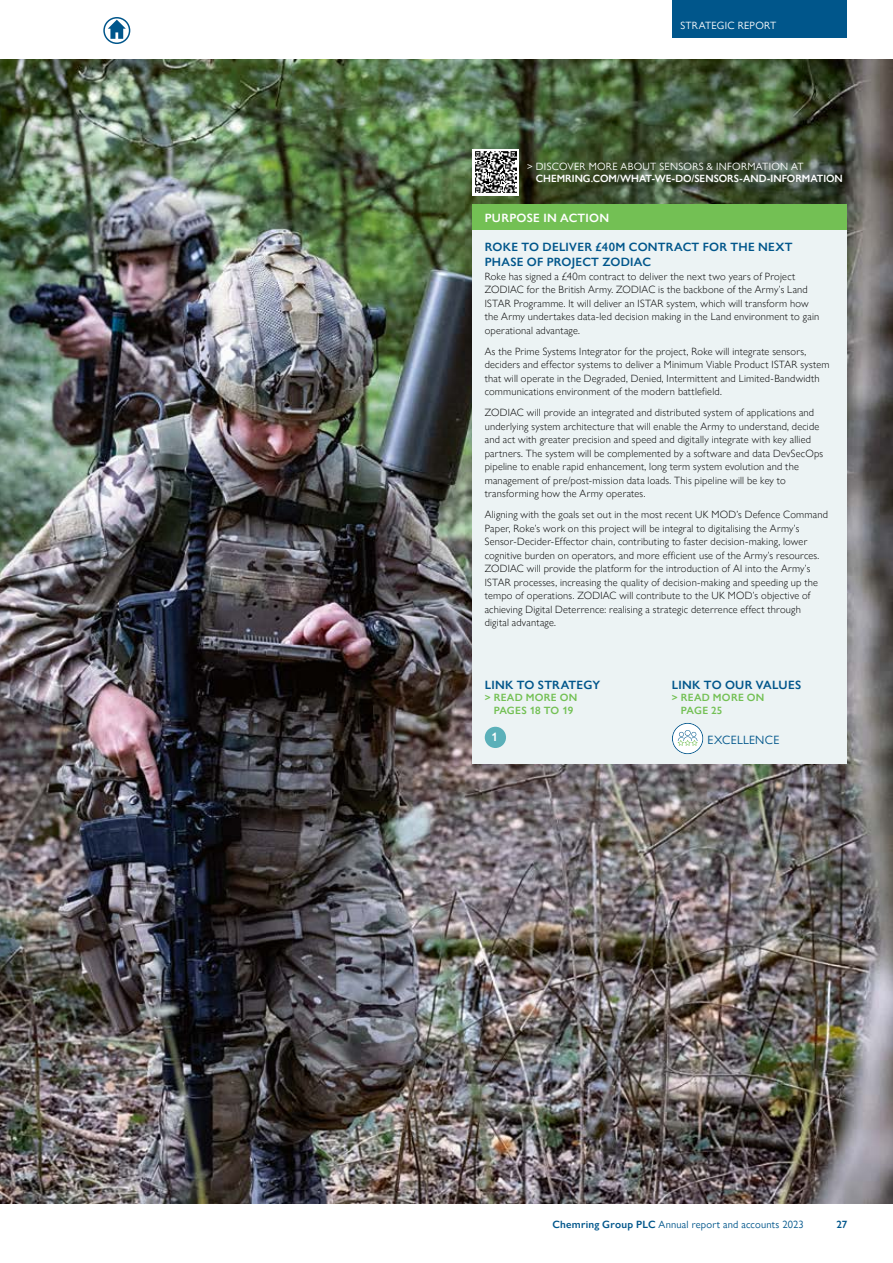
<style>
.page{position:relative;width:893px;height:1263px;background:#fff}
.page>*{position:absolute;margin:0;border:0;box-sizing:border-box;transform-origin:0 0}
.Subhead_1{font:600 12px/15px "Gill Sans Nova";letter-spacing:.02em;color:#00568b}
.Subhead_1-2{font:600 12px "Gill Sans Nova";letter-spacing:.02em;color:#fff}
.Subhead_2{font:12px "Gill Sans Nova";letter-spacing:.02em;color:#00568b}
.Body_text_7pt{font:300 10.5px/13.5px "Gill Sans Nova";letter-spacing:.02em;color:#000}
.Page_Driver{font:600 10.5px/12.8px "Gill Sans Nova";color:#fff}
.t1{font:10.5px "Gill Sans Nova";letter-spacing:.02em;color:#00568b}
.Page_Driver-2{font:600 10.5px/12.8px "Gill Sans Nova";letter-spacing:.025em;color:#73c054;text-align:center}
.t2{font:10.5px "Gill Sans Nova";letter-spacing:.025em;color:#fff}
.t3{font:600 10.5px "Gill Sans Nova";color:#00568b}
.s1{font-weight:400}
.s2{font-weight:600}
</style>
<div class="page">
<img style="left:0;top:60px;width:893px;height:1143px">
<div style="left:472px;top:205px;width:374px;height:25px;background:#73c054"></div>
<div style="left:472px;top:230px;width:374px;height:533px;background:#ecf3f4"></div>
<div style="left:472px;top:149px;width:47px;height:47px;background:#fff"></div>
<img style="left:475px;top:151px;width:42px;height:42px">
<svg style="left:672px;top:723px;width:31px;height:31px"></svg>
<div style="left:485px;top:727px;width:21px;height:21px;background:#5bb0b9;border-radius:50%"></div>
<div style="left:672px;top:0;width:174px;height:38px;background:#00568b"></div>
<svg style="left:104px;top:18px;width:26px;height:25px"></svg>
<svg style="left:108px;top:20px;width:18px;height:19px"></svg>
<div style="left:103px;top:17px;width:27px;height:27px;border:2px solid #00568b;border-radius:50%"></div>
<p class="t2" style="left:680px;top:19px;width:97px">STRATEGIC REPORT</p>
<p class="Page_Driver" style="left:536px;top:160px;width:309px;text-indent:-9px"><span class="s1">&gt; DISCOVER MORE ABOUT SENSORS &amp; INFORMATION AT<br></span>CHEMRING.COM/WHAT-WE-DO/SENSORS-AND-INFORMATION</p>
<p class="Subhead_1-2" style="left:485px;top:210px;width:126px">PURPOSE IN ACTION</p>
<p class="Subhead_1" style="left:485px;top:239px;width:309px">ROKE TO DELIVER £40M CONTRACT FOR THE NEXT<br>PHASE OF PROJECT ZODIAC</p>
<p class="Body_text_7pt" style="left:485px;top:269px;width:336px">Roke has signed a £40m contract to deliver the next two years of Project ZODIAC for the British Army. ZODIAC is the backbone of the Army’s Land ISTAR Programme. It will deliver an ISTAR system, which will transform how the Army undertakes data-led decision making in the Land environment to gain operational advantage.</p>
<p class="Body_text_7pt" style="left:485px;top:344px;width:346px">As the Prime Systems Integrator for the project, Roke will integrate sensors, deciders and effector systems to deliver a Minimum Viable Product ISTAR system that will operate in the Degraded, Denied, Intermittent and Limited‑Bandwidth communications environment of the modern battlefield.</p>
<p class="Body_text_7pt" style="left:485px;top:406px;width:340px">ZODIAC will provide an integrated and distributed system of applications and underlying system architecture that will enable the Army to understand, decide and act with greater precision and speed and digitally integrate with key allied partners. The system will be complemented by a software and data DevSecOps pipeline to enable rapid enhancement, long term system evolution and the management of pre/post-mission data loads. This pipeline will be key to transforming how the Army operates.</p>
<p class="Body_text_7pt" style="left:485px;top:508px;width:345px">Aligning with the goals set out in the most recent UK MOD’s Defence Command Paper, Roke’s work on this project will be integral to digitalising the Army’s Sensor-Decider-Effector chain, contributing to faster decision-making, lower cognitive burden on operators, and more efficient use of the Army’s resources.<br>ZODIAC will provide the platform for the introduction of AI into the Army’s ISTAR processes, increasing the quality of decision-making and speeding up the tempo of operations. ZODIAC will contribute to the UK MOD’s objective of achieving Digital Deterrence: realising a strategic deterrence effect through<br>digital advantage.</p>
<p class="Subhead_1" style="left:485px;top:677px;width:117px">LINK TO STRATEGY</p>
<p class="Page_Driver-2" style="left:485px;top:691px;width:94px">&gt; READ MORE ON<br>PAGES 18 TO 19</p>
<p class="Subhead_1" style="left:672px;top:677px;width:131px">LINK TO OUR VALUES</p>
<p class="Page_Driver-2" style="left:681px;top:691px;width:85px;text-align:left;text-indent:-9px">&gt; READ MORE ON<br>PAGE 25</p>
<p class="Subhead_1-2" style="left:491px;top:730px;width:8px">1</p>
<p class="Subhead_2" style="left:708px;top:733px;width:73px">EXCELLENCE</p>
<p class="t1" style="left:552px;top:1218px;width:253px"><span class="s2">Chemring Group PLC</span> Annual report and accounts 2023</p>
<p class="t3" style="left:836px;top:1218px;width:13px">27</p>
</div>
